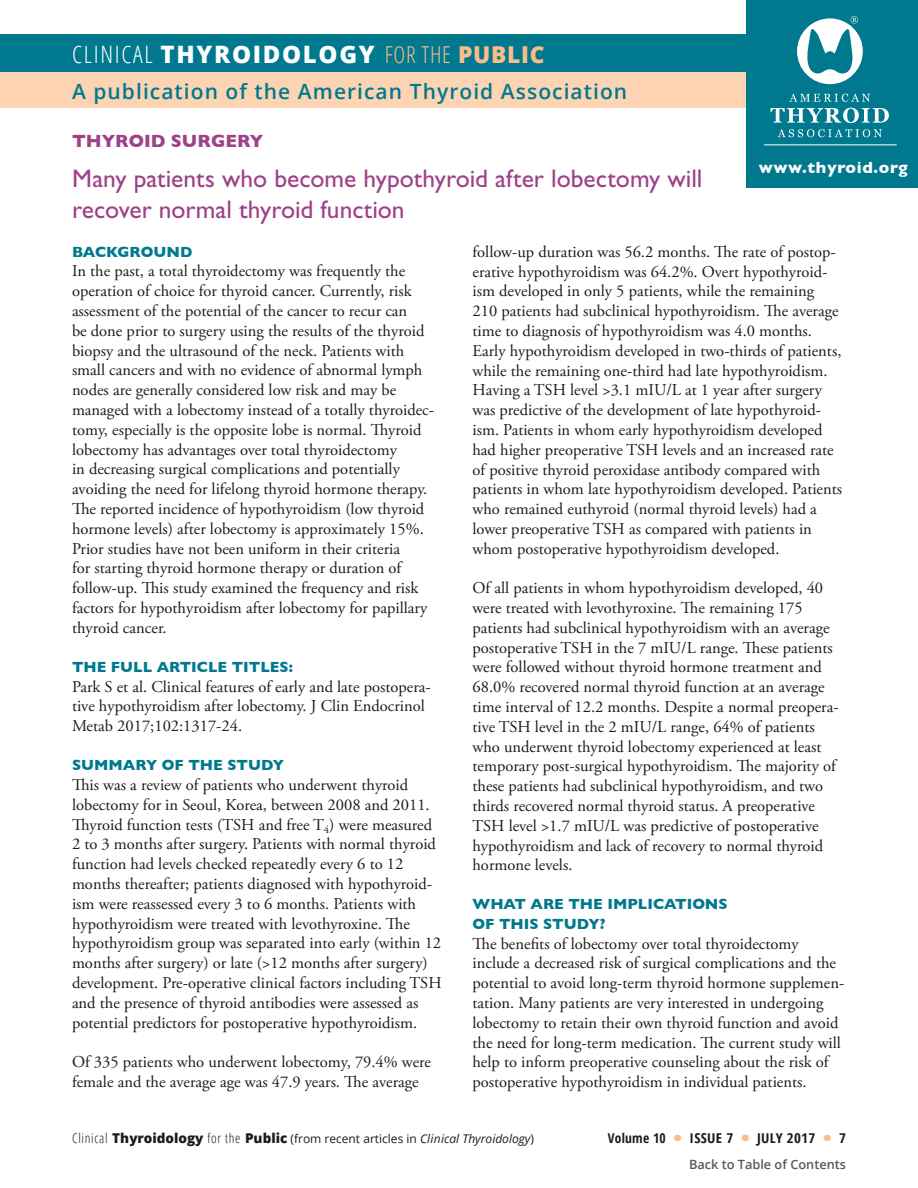
<style>
.page{position:relative;width:918px;height:1188px;background:#fff}
.page>*{position:absolute;margin:0;border:0;box-sizing:border-box;transform-origin:0 0}
.t1{font:25.5px/30.6px "Gill Sans Std";color:#9f4189}
.t2{font:800 24px "Open Sans";letter-spacing:.07em;color:#fff}
.t3{font:600 21px "Open Sans";letter-spacing:.05em;color:#00798e}
.Topic_Header{font:700 18px "Gill Sans";color:#9f4189}
.body_serif{font:16.5px/19.8px "Adobe Garamond Pro";color:#1c1c1a}
.body_serif_2nd_para{font:16.5px/19.8px "Adobe Garamond Pro";color:#1c1c1a}
.t4{font:700 16.5px "Gill Sans";letter-spacing:.04em;color:#fff}
.question{font:700 15px/19.5px "Gill Sans";color:#00798e}
.t5{font:700 condensed 13.5px "Open Sans";letter-spacing:.02em;color:#1c1c1a;scale:1.1 1}
.t6{font:700 condensed 13.5px "Open Sans";letter-spacing:.02em;color:#1c1c1a}
.t7{font:600 12.75px "Open Sans";color:#58595b}
.t8{font:12px "Open Sans";color:#1c1c1a}
.s1{font-weight:300;font-stretch:condensed}
.s2{font-weight:300;font-stretch:condensed;font-size:23.25px;color:#fabd88}
.s3{font-size:23.25px;color:#fabd88}
.s4{font-weight:300;font-stretch:condensed;font-size:13.5px}
.s5{font-weight:800;font-size:13.5px}
.s6{font-style:italic}
</style>
<div class="page">
<div style="left:0;top:70px;width:918px;height:38px;background:#fdd4b3"></div>
<div style="left:0;top:35px;width:918px;height:37px;background:#00798e"></div>
<div style="left:747px;top:0;width:171px;height:188px;background:#00798e"></div>
<svg style="left:797px;top:16px;width:66px;height:68px"></svg>
<svg style="left:789px;top:94px;width:81px;height:8px"></svg>
<svg style="left:771px;top:108px;width:118px;height:15px"></svg>
<svg style="left:778px;top:129px;width:104px;height:8px"></svg>
<hr style="left:764px;top:144px;width:133px;height:1px;background:#fff">
<p class="t2" style="left:72px;top:36px;width:474px"><span class="s1">CLINICAL</span> THYROIDOLOGY <span class="s2">FOR THE</span> <span class="s3">PUBLIC</span></p>
<p class="t3" style="left:72px;top:77px;width:557px">A publication of the American Thyroid Association</p>
<p class="Topic_Header" style="left:72px;top:127px;width:193px">THYROID SURGERY</p>
<p class="t1" style="left:72px;top:163px;width:632px">Many patients who become hypothyroid after lobectomy will recover normal thyroid function</p>
<p class="question" style="left:72px;top:241px;width:122px">BACKGROUND</p>
<p class="body_serif" style="left:72px;top:262px;width:364px">In the past, a total thyroidectomy was frequently the operation of choice for thyroid cancer. Currently, risk assessment of the potential of the cancer to recur can<br>be done prior to surgery using the results of the thyroid biopsy and the ultrasound of the neck. Patients with small cancers and with no evidence of abnormal lymph nodes are generally considered low risk and may be managed with a lobectomy instead of a totally thyroidec&shy;tomy, especially is the opposite lobe is normal. Thyroid lobectomy has advantages over total thyroidectomy<br>in decreasing surgical complications and potentially avoiding the need for lifelong thyroid hormone therapy.<br>The reported incidence of hypothyroidism (low thyroid hormone levels) after lobectomy is approximately 15%.<br>Prior studies have not been uniform in their criteria<br>for starting thyroid hormone therapy or duration of follow-up. This study examined the frequency and risk factors for hypothyroidism after lobectomy for papillary thyroid cancer.</p>
<p class="question" style="left:72px;top:657px;width:223px">THE FULL ARTICLE TITLES:</p>
<p class="body_serif" style="left:72px;top:677px;width:360px">Park S et al. Clinical features of early and late postopera&shy;tive hypothyroidism after lobectomy. J Clin Endocrinol<br>Metab 2017;102:1317-24.</p>
<p class="question" style="left:72px;top:755px;width:214px">SUMMARY OF THE STUDY</p>
<p class="body_serif" style="left:72px;top:775px;width:371px">This was a review of patients who underwent thyroid lobectomy for in Seoul, Korea, between 2008 and 2011.<br>Thyroid function tests (TSH and free T<sub>4</sub>) were measured 2 to 3 months after surgery. Patients with normal thyroid function had levels checked repeatedly every 6 to 12 months thereafter; patients diagnosed with hypothyroid&shy;ism were reassessed every 3 to 6 months. Patients with hypothyroidism were treated with levothyroxine. The hypothyroidism group was separated into early (within 12 months after surgery) or late (&gt;12 months after surgery) development. Pre-operative clinical factors including TSH and the presence of thyroid antibodies were assessed as potential predictors for postoperative hypothyroidism.</p>
<p class="body_serif_2nd_para" style="left:72px;top:1052px;width:361px">Of 335 patients who underwent lobectomy, 79.4% were female and the average age was 47.9 years. The average</p>
<p class="t4" style="left:759px;top:155px;width:150px">www.thyroid.org</p>
<p class="body_serif_2nd_para" style="left:472px;top:242px;width:371px">follow-up duration was 56.2 months. The rate of postop&shy;erative hypothyroidism was 64.2%. Overt hypothyroid&shy;ism developed in only 5 patients, while the remaining 210 patients had subclinical hypothyroidism. The average time to diagnosis of hypothyroidism was 4.0 months.<br>Early hypothyroidism developed in two-thirds of patients, while the remaining one-third had late hypothyroidism.<br>Having a TSH level &gt;3.1 mIU/L at 1 year after surgery was predictive of the development of late hypothyroid&shy;ism. Patients in whom early hypothyroidism developed had higher preoperative TSH levels and an increased rate of positive thyroid peroxidase antibody compared with patients in whom late hypothyroidism developed. Patients who remained euthyroid (normal thyroid levels) had a lower preoperative TSH as compared with patients in whom postoperative hypothyroidism developed.</p>
<p class="body_serif_2nd_para" style="left:472px;top:579px;width:368px">Of all patients in whom hypothyroidism developed, 40 were treated with levothyroxine. The remaining 175 patients had subclinical hypothyroidism with an average postoperative TSH in the 7 mIU/L range. These patients were followed without thyroid hormone treatment and 68.0% recovered normal thyroid function at an average time interval of 12.2 months. Despite a normal preopera&shy;tive TSH level in the 2 mIU/L range, 64% of patients who underwent thyroid lobectomy experienced at least temporary post-surgical hypothyroidism. The majority of these patients had subclinical hypothyroidism, and two thirds recovered normal thyroid status. A preoperative TSH level &gt;1.7 mIU/L was predictive of postoperative hypothyroidism and lack of recovery to normal thyroid hormone levels.</p>
<p class="question" style="left:472px;top:894px;width:257px">WHAT ARE THE IMPLICATIONS<br>OF THIS STUDY?</p>
<p class="body_serif" style="left:472px;top:934px;width:373px">The benefits of lobectomy over total thyroidectomy include a decreased risk of surgical complications and the potential to avoid long-term thyroid hormone supplemen&shy;tation. Many patients are very interested in undergoing lobectomy to retain their own thyroid function and avoid the need for long-term medication. The current study will help to inform preoperative counseling about the risk of postoperative hypothyroidism in individual patients.</p>
<p class="t8" style="left:72px;top:1130px;width:463px"><span class="s4">Clinical</span> <span class="s5">Thyroidology</span> <span class="s4">for the</span> <span class="s5">Public</span> (from recent articles in <span class="s6">Clinical Thyroidology</span>)</p>
<p class="t6" style="left:608px;top:1129px;width:60px">Volume 10</p>
<p class="t5" style="left:690px;top:1129px;width:41px">ISSUE 7</p>
<p class="t5" style="left:757px;top:1129px;width:54px">JULY 2017</p>
<p class="t5" style="left:839px;top:1129px;width:8px">7</p>
<p class="t7" style="left:689px;top:1155px;width:158px">Back to Table of Contents</p>
</div>
